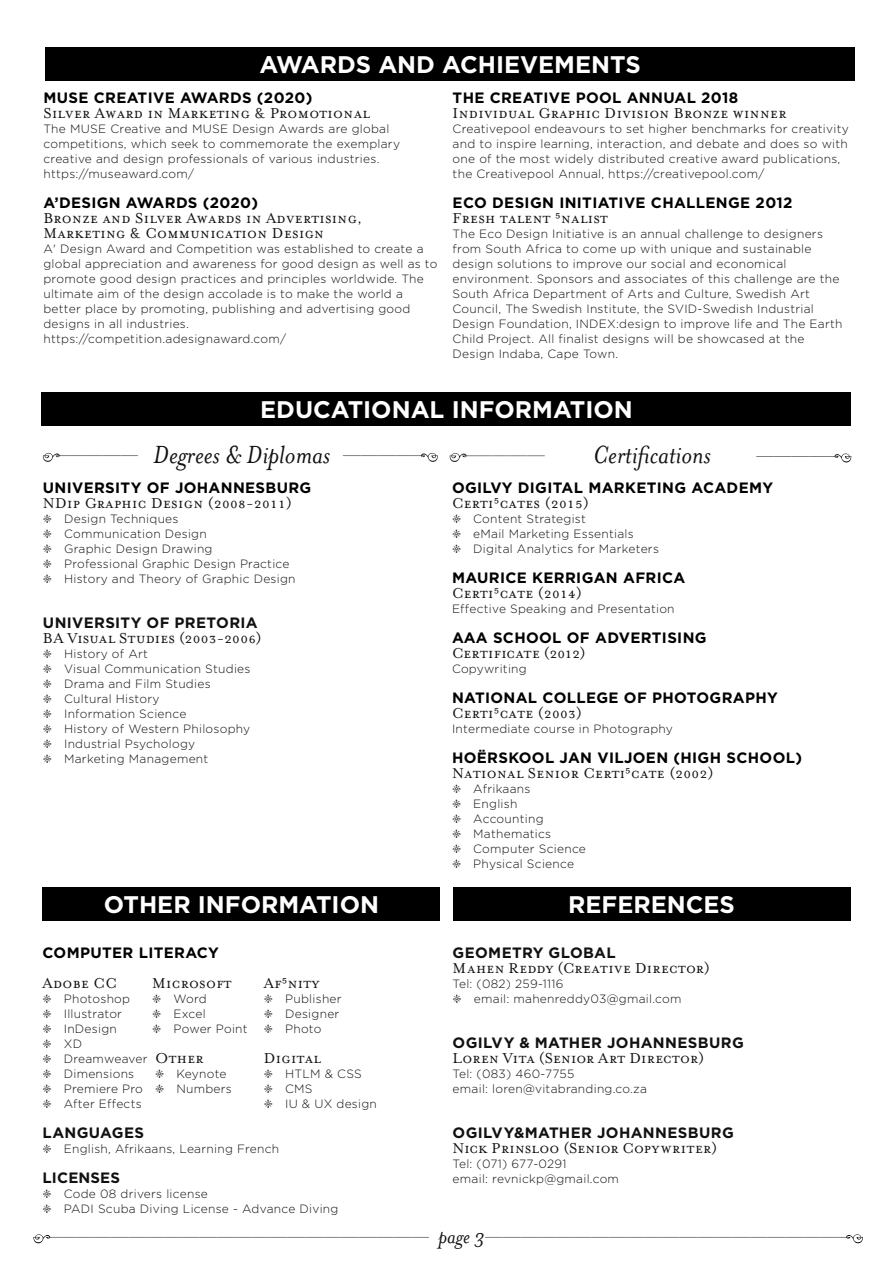
<style>
.page{position:relative;width:893px;height:1263px;background:#fff}
.page>*{position:absolute;margin:0;border:0;box-sizing:border-box;transform-origin:0 0}
.t1{font:italic 28.5px "Mrs Eaves";color:#111}
.t2{font:700 24px "Gotham";color:#fff}
.t3{font:italic 22.5px "Mrs Eaves";color:#111}
.t4{font:16.5px/15px "Mrs Eaves Small Caps";letter-spacing:.02em;color:#111}
.t5{font:700 15px "Gotham";letter-spacing:.025em;color:#000}
.t6{font:700 15px "Gotham";letter-spacing:.025em;color:#111}
.t7{font:300 12px/15px "Gotham";letter-spacing:.02em;color:#111}
</style>
<div class="page">
<svg style="left:33px;top:1234px;width:830px;height:9px"></svg>
<div style="left:453px;top:887px;width:397px;height:34px;background:#000"></div>
<div style="left:43px;top:887px;width:397px;height:34px;background:#000"></div>
<div style="left:45px;top:47px;width:810px;height:34px;background:#000"></div>
<div style="left:42px;top:392px;width:809px;height:34px;background:#000"></div>
<svg style="left:343px;top:453px;width:95px;height:9px"></svg>
<svg style="left:756px;top:454px;width:95px;height:8px"></svg>
<svg style="left:43px;top:453px;width:95px;height:9px"></svg>
<svg style="left:450px;top:453px;width:95px;height:9px"></svg>
<h2 class="t2" style="left:259px;top:53px;width:383px">AWARDS AND ACHIEVEMENTS</h2>
<p class="t5" style="left:43px;top:91px;width:270px">MUSE CREATIVE AWARDS (2020)</p>
<h3 class="t4" style="left:43px;top:104px;width:328px">Silver Award in Marketing &amp; Promotional</h3>
<p class="t7" style="left:43px;top:121px;width:358px">The MUSE Creative and MUSE Design Awards are global competitions, which seek to commemorate the exemplary creative and design professionals of various industries. https://museaward.com/</p>
<p class="t5" style="left:43px;top:196px;width:216px">A’DESIGN AWARDS (2020)</p>
<h3 class="t4" style="left:43px;top:209px;width:320px">Bronze and Silver Awards in Advertising,<br>Marketing &amp; Communication Design</h3>
<p class="t7" style="left:43px;top:241px;width:396px">A' Design Award and Competition was established to create a global appreciation and awareness for good design as well as to promote good design practices and principles worldwide. The ultimate aim of the design accolade is to make the world a better place by promoting, publishing and advertising good designs in all industries.<br>https://competition.adesignaward.com/</p>
<p class="t5" style="left:453px;top:91px;width:287px">THE CREATIVE POOL ANNUAL 2018</p>
<h3 class="t4" style="left:453px;top:104px;width:335px">Individual Graphic Division Bronze winner</h3>
<p class="t7" style="left:453px;top:121px;width:398px">Creativepool endeavours to set higher benchmarks for creativity and to inspire learning, interaction, and debate and does so with one of the most widely distributed creative award publications, the Creativepool Annual, https://creativepool.com/</p>
<p class="t5" style="left:453px;top:196px;width:341px">ECO DESIGN INITIATIVE CHALLENGE 2012</p>
<h3 class="t4" style="left:453px;top:209px;width:157px">Fresh talent finalist</h3>
<p class="t7" style="left:453px;top:226px;width:391px">The Eco Design Initiative is an annual challenge to designers from South Africa to come up with unique and sustainable design solutions to improve our social and economical environment. Sponsors and associates of this challenge are the South Africa Department of Arts and Culture, Swedish Art Council, The Swedish Institute, the SVID-Swedish Industrial Design Foundation, INDEX:design to improve life and The Earth Child Project. All finalist designs will be showcased at the Design Indaba, Cape Town.</p>
<h2 class="t2" style="left:260px;top:398px;width:374px">EDUCATIONAL INFORMATION</h2>
<h1 class="t1" style="left:153px;top:445px;width:178px">Degrees &amp; Diplomas</h1>
<p class="t5" style="left:43px;top:481px;width:270px">UNIVERSITY OF JOHANNESBURG</p>
<h3 class="t4" style="left:43px;top:494px;width:251px">NDip Graphic Design (2008-2011)</h3>
<p class="t7" style="left:64px;top:511px;width:233px">Design Techniques<br>Communication Design<br>Graphic Design Drawing<br>Professional Graphic Design Practice<br>History and Theory of Graphic Design</p>
<p class="t6" style="left:43px;top:616px;width:216px">UNIVERSITY OF PRETORIA</p>
<h3 class="t4" style="left:43px;top:629px;width:220px">BA Visual Studies (2003-2006)</h3>
<p class="t7" style="left:64px;top:646px;width:188px">History of Art<br>Visual Communication Studies<br>Drama and Film Studies<br>Cultural History<br>Information Science<br>History of Western Philosophy<br>Industrial Psychology<br>Marketing Management</p>
<h2 class="t2" style="left:104px;top:893px;width:277px">OTHER INFORMATION</h2>
<p class="t5" style="left:43px;top:946px;width:178px">COMPUTER LITERACY</p>
<h3 class="t4" style="left:43px;top:974px;width:76px">Adobe CC</h3>
<p class="t7" style="left:64px;top:991px;width:85px">Photoshop<br>Illustrator<br>InDesign<br>XD<br>Dreamweaver<br>Dimensions<br>Premiere Pro<br>After Effects</p>
<h3 class="t4" style="left:264px;top:974px;width:57px">Affinity</h3>
<p class="t7" style="left:285px;top:991px;width:58px">Publisher<br>Designer<br>Photo</p>
<h3 class="t4" style="left:152px;top:974px;width:81px">Microsoft</h3>
<p class="t7" style="left:174px;top:991px;width:76px">Word<br>Excel<br>Power Point</p>
<h3 class="t4" style="left:155px;top:1049px;width:50px">Other</h3>
<p class="t7" style="left:176px;top:1066px;width:57px">Keynote<br>Numbers</p>
<h3 class="t4" style="left:264px;top:1049px;width:59px">Digital</h3>
<p class="t7" style="left:285px;top:1066px;width:93px">HTLM &amp; CSS<br>CMS<br>IU &amp; UX design</p>
<p class="t6" style="left:43px;top:1126px;width:103px">LANGUAGES</p>
<p class="t7" style="left:64px;top:1141px;width:217px">English, Afrikaans, Learning French</p>
<p class="t6" style="left:43px;top:1171px;width:79px">LICENSES</p>
<p class="t7" style="left:64px;top:1186px;width:276px">Code 08 drivers license<br>PADI Scuba Diving License - Advance Diving</p>
<h1 class="t1" style="left:593px;top:445px;width:119px">Certifications</h1>
<p class="t5" style="left:452px;top:481px;width:323px">OGILVY DIGITAL MARKETING ACADEMY</p>
<h3 class="t4" style="left:452px;top:494px;width:139px">Certificates (2015)</h3>
<p class="t7" style="left:473px;top:511px;width:187px">Content Strategist<br>eMail Marketing Essentials<br>Digital Analytics for Marketers</p>
<p class="t5" style="left:452px;top:571px;width:235px">MAURICE KERRIGAN AFRICA</p>
<h3 class="t4" style="left:452px;top:584px;width:132px">Certificate (2014)</h3>
<p class="t7" style="left:452px;top:601px;width:224px">Effective Speaking and Presentation</p>
<p class="t5" style="left:452px;top:631px;width:256px">AAA SCHOOL OF ADVERTISING</p>
<h3 class="t4" style="left:452px;top:644px;width:135px">Certificate (2012)</h3>
<p class="t7" style="left:452px;top:661px;width:76px">Copywriting</p>
<p class="t5" style="left:452px;top:691px;width:327px">NATIONAL COLLEGE OF PHOTOGRAPHY</p>
<h3 class="t4" style="left:452px;top:704px;width:132px">Certificate (2003)</h3>
<p class="t7" style="left:452px;top:721px;width:223px">Intermediate course in Photography</p>
<p class="t5" style="left:452px;top:751px;width:352px">HOËRSKOOL JAN VILJOEN (HIGH SCHOOL)</p>
<h3 class="t4" style="left:452px;top:764px;width:263px">National Senior Certificate (2002)</h3>
<p class="t7" style="left:473px;top:781px;width:114px">Afrikaans<br>English<br>Accounting<br>Mathematics<br>Computer Science<br>Physical Science</p>
<h2 class="t2" style="left:568px;top:893px;width:168px">REFERENCES</h2>
<p class="t6" style="left:453px;top:946px;width:164px">GEOMETRY GLOBAL</p>
<h3 class="t4" style="left:453px;top:959px;width:259px">Mahen Reddy (Creative Director)</h3>
<p class="t7" style="left:474px;top:976px;width:209px;text-indent:-21px">Tel: (082) 259-1116<br>email: mahenreddy03@gmail.com</p>
<p class="t6" style="left:453px;top:1036px;width:293px">OGILVY &amp; MATHER JOHANNESBURG</p>
<h3 class="t4" style="left:453px;top:1049px;width:253px">Loren Vita (Senior Art Director)</h3>
<p class="t7" style="left:453px;top:1066px;width:196px">Tel: (083) 460-7755<br>email: loren@vitabranding.co.za</p>
<p class="t6" style="left:453px;top:1126px;width:283px">OGILVY&amp;MATHER JOHANNESBURG</p>
<h3 class="t4" style="left:453px;top:1139px;width:266px">Nick Prinsloo (Senior Copywriter)</h3>
<p class="t7" style="left:453px;top:1156px;width:168px">Tel: (071) 677-0291<br>email: revnickp@gmail.com</p>
<h3 class="t3" style="left:438px;top:1229px;width:48px">page 3</h3>
</div>
